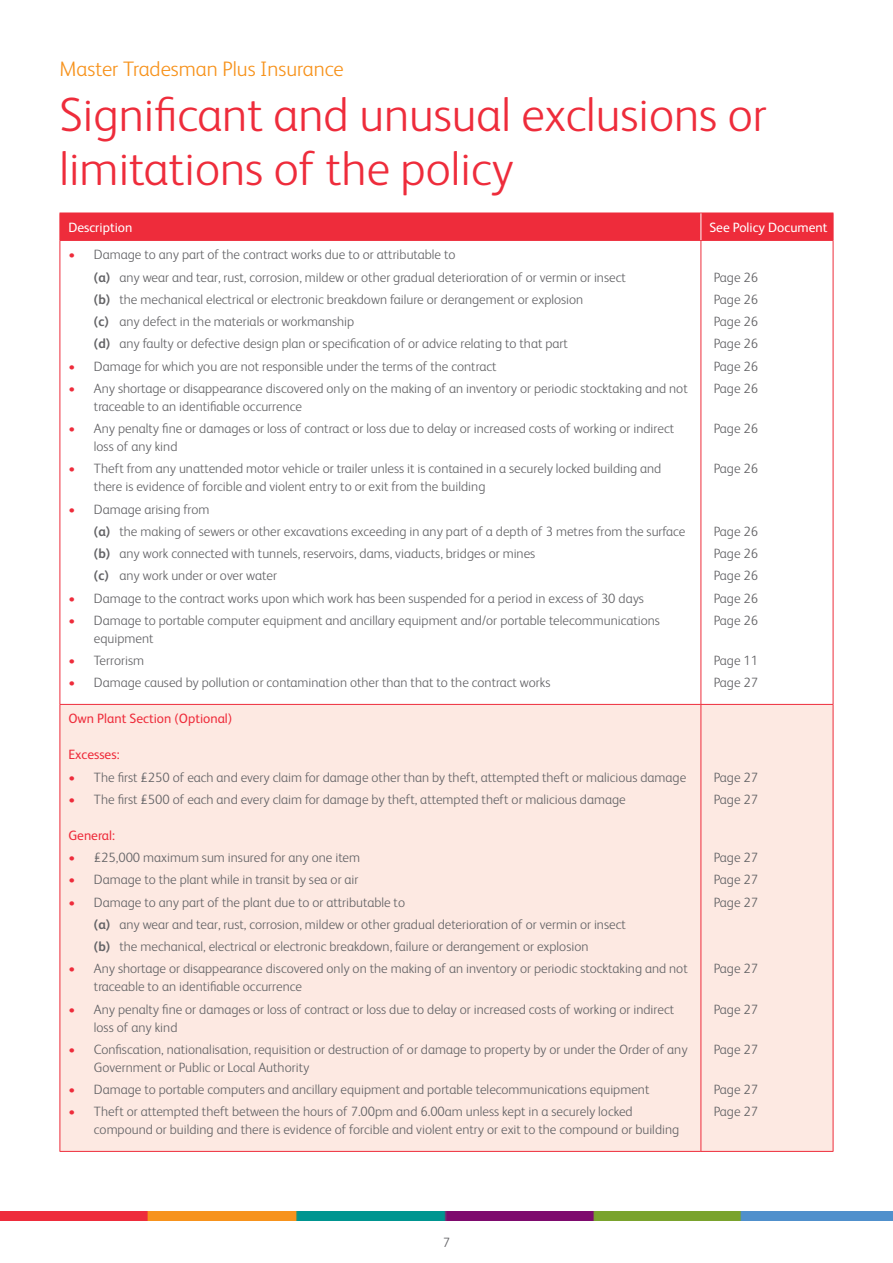
<style>
.page{position:relative;width:893px;height:1263px;background:#fff}
.page>*{position:absolute;margin:0;border:0;box-sizing:border-box;transform-origin:0 0}
.t1{font:300 48px/54px "FS Albert";color:#ee2c3b}
.t2{font:300 21px "FS Albert";color:#f7931d}
.t3{font:300 13.5px/18px "FS Albert";color:#636366}
.Bullets{font:13.5px "FS Albert";color:#ee2c3b}
.t4{font:13.5px "FS Albert";color:#fff}
.s1{font-weight:400;color:#ee2c3b}
.s2{font-weight:700}
</style>
<div class="page">
<img style="left:0;top:1212px;width:893px;height:8px">
<div style="left:61px;top:705px;width:772px;height:446px;background:#fde9e2"></div>
<hr style="left:60px;top:240px;width:641px;height:1px;background:#ee2c3b">
<hr style="left:60px;top:241px;width:1px;height:463px;background:#ee2c3b">
<hr style="left:701px;top:240px;width:132px;height:1px;background:#ee2c3b">
<hr style="left:700px;top:241px;width:1px;height:463px;background:#ee2c3b">
<hr style="left:833px;top:241px;width:1px;height:463px;background:#ee2c3b">
<hr style="left:60px;top:704px;width:641px;height:1px;background:#ee2c3b">
<hr style="left:60px;top:705px;width:1px;height:446px;background:#ee2c3b">
<hr style="left:701px;top:704px;width:132px;height:1px;background:#ee2c3b">
<hr style="left:700px;top:705px;width:1px;height:446px;background:#ee2c3b">
<hr style="left:833px;top:705px;width:1px;height:446px;background:#ee2c3b">
<hr style="left:60px;top:1151px;width:641px;height:1px;background:#ee2c3b">
<hr style="left:701px;top:1151px;width:132px;height:1px;background:#ee2c3b">
<div style="left:60px;top:213px;width:774px;height:27px;background:#ee2c3b"></div>
<h2 class="t2" style="left:60px;top:55px;width:286px">Master Tradesman Plus Insurance</h2>
<p class="t1" style="left:60px;top:85px;width:709px">Significant and unusual exclusions or limitations of the policy</p>
<p class="t4" style="left:68px;top:218px;width:66px">Description</p>
<p class="t4" style="left:709px;top:218px;width:119px">See Policy Document</p>
<p class="t3" style="left:68px;top:245px;width:389px"><span class="s1">•</span> Damage to any part of the contract works due to or attributable to</p>
<p class="t3" style="left:94px;top:267px;width:533px"><span class="s2">(a)</span> any wear and tear, rust, corrosion, mildew or other gradual deterioration of or vermin or insect</p>
<p class="t3" style="left:94px;top:290px;width:491px"><span class="s2">(b)</span> the mechanical electrical or electronic breakdown failure or derangement or explosion</p>
<p class="t3" style="left:94px;top:312px;width:262px"><span class="s2">(c)</span> any defect in the materials or workmanship</p>
<p class="t3" style="left:94px;top:334px;width:475px"><span class="s2">(d)</span> any faulty or defective design plan or specification of or advice relating to that part</p>
<p class="t3" style="left:68px;top:356px;width:430px"><span class="s1">•</span> Damage for which you are not responsible under the terms of the contract</p>
<p class="t3" style="left:94px;top:379px;width:595px;text-indent:-26px"><span class="s1">•</span> Any shortage or disappearance discovered only on the making of an inventory or periodic stocktaking and not traceable to an identifiable occurrence</p>
<p class="t3" style="left:94px;top:419px;width:582px;text-indent:-26px"><span class="s1">•</span> Any penalty fine or damages or loss of contract or loss due to delay or increased costs of working or indirect loss of any kind</p>
<p class="t3" style="left:94px;top:459px;width:569px;text-indent:-26px"><span class="s1">•</span> Theft from any unattended motor vehicle or trailer unless it is contained in a securely locked building and there is evidence of forcible and violent entry to or exit from the building</p>
<p class="t3" style="left:68px;top:499px;width:143px"><span class="s1">•</span> Damage arising from</p>
<p class="t3" style="left:94px;top:522px;width:593px"><span class="s2">(a)</span> the making of sewers or other excavations exceeding in any part of a depth of 3 metres from the surface</p>
<p class="t3" style="left:94px;top:544px;width:443px"><span class="s2">(b)</span> any work connected with tunnels, reservoirs, dams, viaducts, bridges or mines</p>
<p class="t3" style="left:94px;top:566px;width:185px"><span class="s2">(c)</span> any work under or over water</p>
<p class="t3" style="left:68px;top:588px;width:577px"><span class="s1">•</span> Damage to the contract works upon which work has been suspended for a period in excess of 30 days</p>
<p class="t3" style="left:94px;top:611px;width:568px;text-indent:-26px"><span class="s1">•</span> Damage to portable computer equipment and ancillary equipment and/or portable telecommunications equipment</p>
<p class="t3" style="left:68px;top:651px;width:77px"><span class="s1">•</span> Terrorism</p>
<p class="t3" style="left:68px;top:673px;width:484px"><span class="s1">•</span> Damage caused by pollution or contamination other than that to the contract works</p>
<p class="t3" style="left:714px;top:267px;width:46px">Page 26</p>
<p class="t3" style="left:714px;top:290px;width:46px">Page 26</p>
<p class="t3" style="left:714px;top:312px;width:46px">Page 26</p>
<p class="t3" style="left:714px;top:334px;width:46px">Page 26</p>
<p class="t3" style="left:714px;top:356px;width:46px">Page 26</p>
<p class="t3" style="left:714px;top:379px;width:46px">Page 26</p>
<p class="t3" style="left:714px;top:419px;width:46px">Page 26</p>
<p class="t3" style="left:714px;top:459px;width:46px">Page 26</p>
<p class="t3" style="left:714px;top:522px;width:46px">Page 26</p>
<p class="t3" style="left:714px;top:544px;width:46px">Page 26</p>
<p class="t3" style="left:714px;top:566px;width:46px">Page 26</p>
<p class="t3" style="left:714px;top:588px;width:46px">Page 26</p>
<p class="t3" style="left:714px;top:611px;width:46px">Page 26</p>
<p class="t3" style="left:714px;top:651px;width:46px">Page 11</p>
<p class="t3" style="left:714px;top:673px;width:46px">Page 27</p>
<p class="Bullets" style="left:68px;top:710px;width:165px">Own Plant Section (Optional)</p>
<p class="Bullets" style="left:68px;top:746px;width:53px">Excesses:</p>
<p class="t3" style="left:68px;top:767px;width:619px"><span class="s1">•</span> The first £250 of each and every claim for damage other than by theft, attempted theft or malicious damage</p>
<p class="t3" style="left:68px;top:789px;width:559px"><span class="s1">•</span> The first £500 of each and every claim for damage by theft, attempted theft or malicious damage</p>
<p class="Bullets" style="left:68px;top:826px;width:48px">General:</p>
<p class="t3" style="left:68px;top:848px;width:293px"><span class="s1">•</span> £25,000 maximum sum insured for any one item</p>
<p class="t3" style="left:68px;top:870px;width:292px"><span class="s1">•</span> Damage to the plant while in transit by sea or air</p>
<p class="t3" style="left:68px;top:892px;width:338px"><span class="s1">•</span> Damage to any part of the plant due to or attributable to</p>
<p class="t3" style="left:94px;top:914px;width:533px"><span class="s2">(a)</span> any wear and tear, rust, corrosion, mildew or other gradual deterioration of or vermin or insect</p>
<p class="t3" style="left:94px;top:937px;width:496px"><span class="s2">(b)</span> the mechanical, electrical or electronic breakdown, failure or derangement or explosion</p>
<p class="t3" style="left:94px;top:959px;width:595px;text-indent:-26px"><span class="s1">•</span> Any shortage or disappearance discovered only on the making of an inventory or periodic stocktaking and not traceable to an identifiable occurrence</p>
<p class="t3" style="left:94px;top:999px;width:582px;text-indent:-26px"><span class="s1">•</span> Any penalty fine or damages or loss of contract or loss due to delay or increased costs of working or indirect loss of any kind</p>
<p class="t3" style="left:94px;top:1039px;width:595px;text-indent:-26px"><span class="s1">•</span> Confiscation, nationalisation, requisition or destruction of or damage to property by or under the Order of any<br>Government or Public or Local Authority</p>
<p class="t3" style="left:68px;top:1080px;width:582px"><span class="s1">•</span> Damage to portable computers and ancillary equipment and portable telecommunications equipment</p>
<p class="t3" style="left:94px;top:1102px;width:587px;text-indent:-26px"><span class="s1">•</span> Theft or attempted theft between the hours of 7.00pm and 6.00am unless kept in a securely locked compound or building and there is evidence of forcible and violent entry or exit to the compound or building</p>
<p class="t3" style="left:714px;top:767px;width:46px">Page 27</p>
<p class="t3" style="left:714px;top:789px;width:46px">Page 27</p>
<p class="t3" style="left:714px;top:848px;width:46px">Page 27</p>
<p class="t3" style="left:714px;top:870px;width:46px">Page 27</p>
<p class="t3" style="left:714px;top:892px;width:46px">Page 27</p>
<p class="t3" style="left:714px;top:959px;width:46px">Page 27</p>
<p class="t3" style="left:714px;top:999px;width:46px">Page 27</p>
<p class="t3" style="left:714px;top:1039px;width:46px">Page 27</p>
<p class="t3" style="left:714px;top:1080px;width:46px">Page 27</p>
<p class="t3" style="left:714px;top:1102px;width:46px">Page 27</p>
<p class="t3" style="left:443px;top:1233px;width:9px">7</p>
</div>
